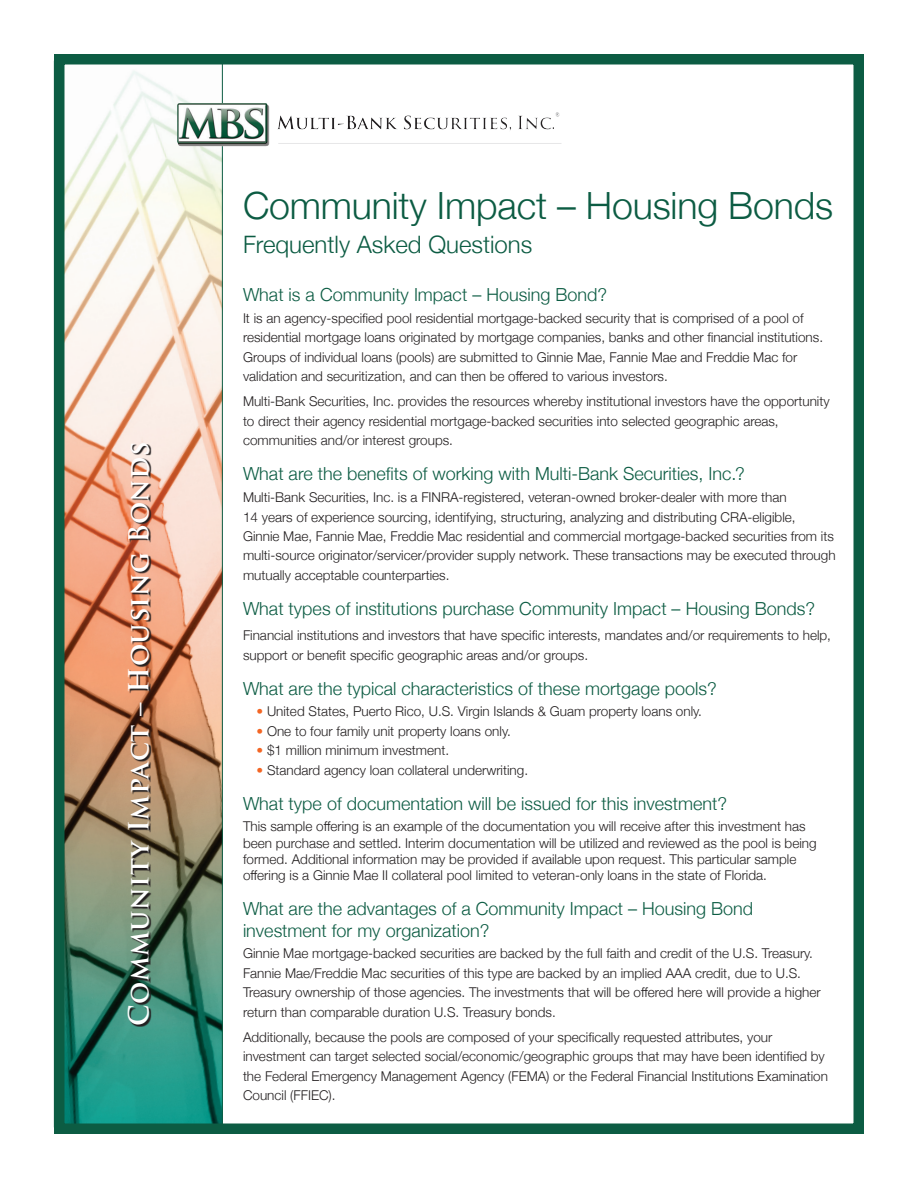
<style>
.page{position:relative;width:918px;height:1188px;background:#fff}
.page>*{position:absolute;margin:0;border:0;box-sizing:border-box;transform-origin:0 0}
.t1{font:300 37.5px "Helvetica Neue";letter-spacing:-.005em;color:#0c5c43}
.t2{font:700 27px "Trajan Pro";letter-spacing:.02em;color:#fff}
.t3{font:300 24px "Helvetica Neue";color:#0c5c43}
.t4{font:300 18px/21.6px "Helvetica Neue";color:#0c5c43}
.t5{font:300 13.5px/19.5px "Helvetica Neue";color:#231f20}
.s1{color:#f36624}
</style>
<div class="page">
<img style="left:65px;top:71px;width:156px;height:1052px">
<div style="left:54px;top:54px;width:810px;height:1080px;border:10px solid #0c5c43"></div>
<img style="left:177px;top:103px;width:383px;height:44px">
<img style="left:129px;top:444px;width:23px;height:583px">
<p class="t2" style="left:122px;top:1026px;width:586px;rotate:-90deg">Community Impact – Housing Bonds</p>
<p class="t1" style="left:243px;top:175px;width:592px">Community Impact – Housing Bonds</p>
<p class="t3" style="left:243px;top:225px;width:291px">Frequently Asked Questions</p>
<p class="t4" style="left:243px;top:283px;width:366px">What is a Community Impact – Housing Bond?</p>
<p class="t5" style="left:243px;top:307px;width:582px">It is an agency-specified pool residential mortgage-backed security that is comprised of a pool of residential mortgage loans originated by mortgage companies, banks and other financial institutions.<br>Groups of individual loans (pools) are submitted to Ginnie Mae, Fannie Mae and Freddie Mac for validation and securitization, and can then be offered to various investors.</p>
<p class="t5" style="left:243px;top:391px;width:588px">Multi-Bank Securities, Inc. provides the resources whereby institutional investors have the opportunity to direct their agency residential mortgage-backed securities into selected geographic areas, communities and/or interest groups.</p>
<p class="t4" style="left:243px;top:462px;width:503px">What are the benefits of working with Multi-Bank Securities, Inc.?</p>
<p class="t5" style="left:243px;top:486px;width:594px">Multi-Bank Securities, Inc. is a FINRA-registered, veteran-owned broker-dealer with more than<br>14 years of experience sourcing, identifying, structuring, analyzing and distributing CRA-eligible,<br>Ginnie Mae, Fannie Mae, Freddie Mac residential and commercial mortgage-backed securities from its multi-source originator/servicer/provider supply network. These transactions may be executed through mutually acceptable counterparties.</p>
<p class="t4" style="left:243px;top:597px;width:574px">What types of institutions purchase Community Impact – Housing Bonds?</p>
<p class="t5" style="left:243px;top:624px;width:590px">Financial institutions and investors that have specific interests, mandates and/or requirements to help, support or benefit specific geographic areas and/or groups.</p>
<p class="t4" style="left:243px;top:676px;width:475px">What are the typical characteristics of these mortgage pools?</p>
<p class="t5" style="left:256px;top:701px;width:447px"><span class="s1">•</span> United States, Puerto Rico, U.S. Virgin Islands &amp; Guam property loans only.</p>
<p class="t5" style="left:256px;top:720px;width:256px"><span class="s1">•</span> One to four family unit property loans only.</p>
<p class="t5" style="left:256px;top:740px;width:194px"><span class="s1">•</span> $1 million minimum investment.</p>
<p class="t5" style="left:256px;top:759px;width:273px"><span class="s1">•</span> Standard agency loan collateral underwriting.</p>
<p class="t4" style="left:243px;top:791px;width:486px">What type of documentation will be issued for this investment?</p>
<p class="t5" style="left:243px;top:818px;width:575px;line-height:16.2px">This sample offering is an example of the documentation you will receive after this investment has been purchase and settled. Interim documentation will be utilized and reviewed as the pool is being formed. Additional information may be provided if available upon request. This particular sample offering is a Ginnie Mae II collateral pool limited to veteran-only loans in the state of Florida.</p>
<p class="t4" style="left:243px;top:897px;width:512px">What are the advantages of a Community Impact – Housing Bond investment for my organization?</p>
<p class="t5" style="left:243px;top:943px;width:579px">Ginnie Mae mortgage-backed securities are backed by the full faith and credit of the U.S. Treasury.<br>Fannie Mae/Freddie Mac securities of this type are backed by an implied AAA credit, due to U.S.<br>Treasury ownership of those agencies. The investments that will be offered here will provide a higher return than comparable duration U.S. Treasury bonds.</p>
<p class="t5" style="left:243px;top:1026px;width:587px">Additionally, because the pools are composed of your specifically requested attributes, your investment can target selected social/economic/geographic groups that may have been identified by the Federal Emergency Management Agency (FEMA) or the Federal Financial Institutions Examination Council (FFIEC).</p>
</div>
